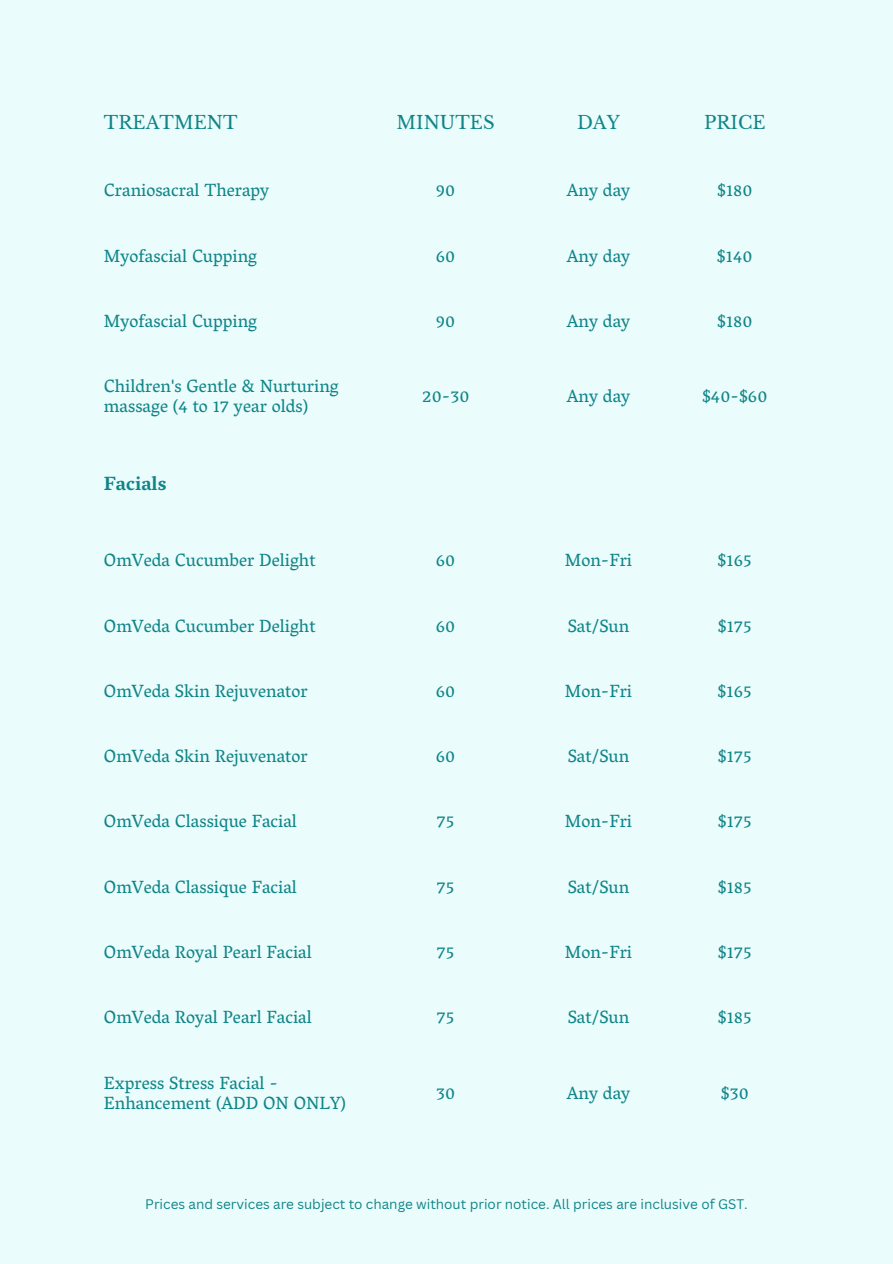
<style>
.page{position:relative;width:893px;height:1264px;background:#fff}
.page>*{position:absolute;margin:0;border:0;box-sizing:border-box;transform-origin:0 0}
.t1{font:700 19.5px "Vesper Libre";color:#108589}
.t2{font:18px/20.2px "Vesper Libre";color:#108589}
.t3{font:18px "Libre Baskerville";color:#108589}
.t4{font:13.5px "Canva Sans";color:#108589}
</style>
<div class="page">
<div style="left:0;top:0;width:892px;height:1263px;background:#eafcfb"></div>
<p class="t3" style="left:104px;top:111px;width:135px">TREATMENT</p>
<p class="t3" style="left:396px;top:111px;width:99px">MINUTES</p>
<p class="t3" style="left:577px;top:111px;width:45px">DAY</p>
<p class="t3" style="left:704px;top:111px;width:63px">PRICE</p>
<p class="t2" style="left:104px;top:180px;width:167px">Craniosacral Therapy</p>
<p class="t2" style="left:436px;top:180px;width:21px">90</p>
<p class="t2" style="left:566px;top:180px;width:65px">Any day</p>
<p class="t2" style="left:717px;top:180px;width:37px">$180</p>
<p class="t2" style="left:104px;top:245px;width:155px">Myofascial Cupping</p>
<p class="t2" style="left:436px;top:245px;width:21px">60</p>
<p class="t2" style="left:566px;top:245px;width:65px">Any day</p>
<p class="t2" style="left:717px;top:245px;width:37px">$140</p>
<p class="t2" style="left:104px;top:310px;width:155px">Myofascial Cupping</p>
<p class="t2" style="left:436px;top:310px;width:21px">90</p>
<p class="t2" style="left:566px;top:310px;width:65px">Any day</p>
<p class="t2" style="left:717px;top:310px;width:37px">$180</p>
<p class="t2" style="left:104px;top:376px;width:236px">Children's Gentle &amp; Nurturing massage (4 to 17 year olds)</p>
<p class="t1" style="left:104px;top:472px;width:64px">Facials</p>
<p class="t2" style="left:421px;top:386px;width:49px">20-30</p>
<p class="t2" style="left:566px;top:386px;width:65px">Any day</p>
<p class="t2" style="left:702px;top:386px;width:67px">$40-$60</p>
<p class="t2" style="left:104px;top:550px;width:213px">OmVeda Cucumber Delight</p>
<p class="t2" style="left:436px;top:550px;width:21px">60</p>
<p class="t2" style="left:565px;top:550px;width:69px">Mon-Fri</p>
<p class="t2" style="left:717px;top:550px;width:36px">$165</p>
<p class="t2" style="left:104px;top:615px;width:213px">OmVeda Cucumber Delight</p>
<p class="t2" style="left:436px;top:615px;width:21px">60</p>
<p class="t2" style="left:567px;top:615px;width:63px">Sat/Sun</p>
<p class="t2" style="left:717px;top:615px;width:36px">$175</p>
<p class="t2" style="left:104px;top:680px;width:205px">OmVeda Skin Rejuvenator</p>
<p class="t2" style="left:436px;top:680px;width:21px">60</p>
<p class="t2" style="left:565px;top:680px;width:69px">Mon-Fri</p>
<p class="t2" style="left:717px;top:680px;width:36px">$165</p>
<p class="t2" style="left:104px;top:745px;width:205px">OmVeda Skin Rejuvenator</p>
<p class="t2" style="left:436px;top:745px;width:21px">60</p>
<p class="t2" style="left:567px;top:745px;width:63px">Sat/Sun</p>
<p class="t2" style="left:717px;top:745px;width:36px">$175</p>
<p class="t2" style="left:104px;top:811px;width:194px">OmVeda Classique Facial</p>
<p class="t2" style="left:436px;top:811px;width:19px">75</p>
<p class="t2" style="left:565px;top:811px;width:69px">Mon-Fri</p>
<p class="t2" style="left:717px;top:811px;width:36px">$175</p>
<p class="t2" style="left:104px;top:876px;width:194px">OmVeda Classique Facial</p>
<p class="t2" style="left:436px;top:876px;width:19px">75</p>
<p class="t2" style="left:567px;top:876px;width:63px">Sat/Sun</p>
<p class="t2" style="left:717px;top:876px;width:36px">$185</p>
<p class="t2" style="left:104px;top:941px;width:209px">OmVeda Royal Pearl Facial</p>
<p class="t2" style="left:436px;top:941px;width:19px">75</p>
<p class="t2" style="left:565px;top:941px;width:69px">Mon-Fri</p>
<p class="t2" style="left:717px;top:941px;width:36px">$175</p>
<p class="t2" style="left:104px;top:1006px;width:209px">OmVeda Royal Pearl Facial</p>
<p class="t2" style="left:436px;top:1006px;width:19px">75</p>
<p class="t2" style="left:567px;top:1006px;width:63px">Sat/Sun</p>
<p class="t2" style="left:717px;top:1006px;width:36px">$185</p>
<p class="t2" style="left:104px;top:1072px;width:243px">Express Stress Facial -<br>Enhancement (ADD ON ONLY)</p>
<p class="t2" style="left:436px;top:1082px;width:21px">30</p>
<p class="t2" style="left:566px;top:1082px;width:65px">Any day</p>
<p class="t2" style="left:720px;top:1082px;width:30px">$30</p>
<p class="t4" style="left:145px;top:1194px;width:604px">Prices and services are subject to change without prior notice. All prices are inclusive of GST.</p>
</div>
